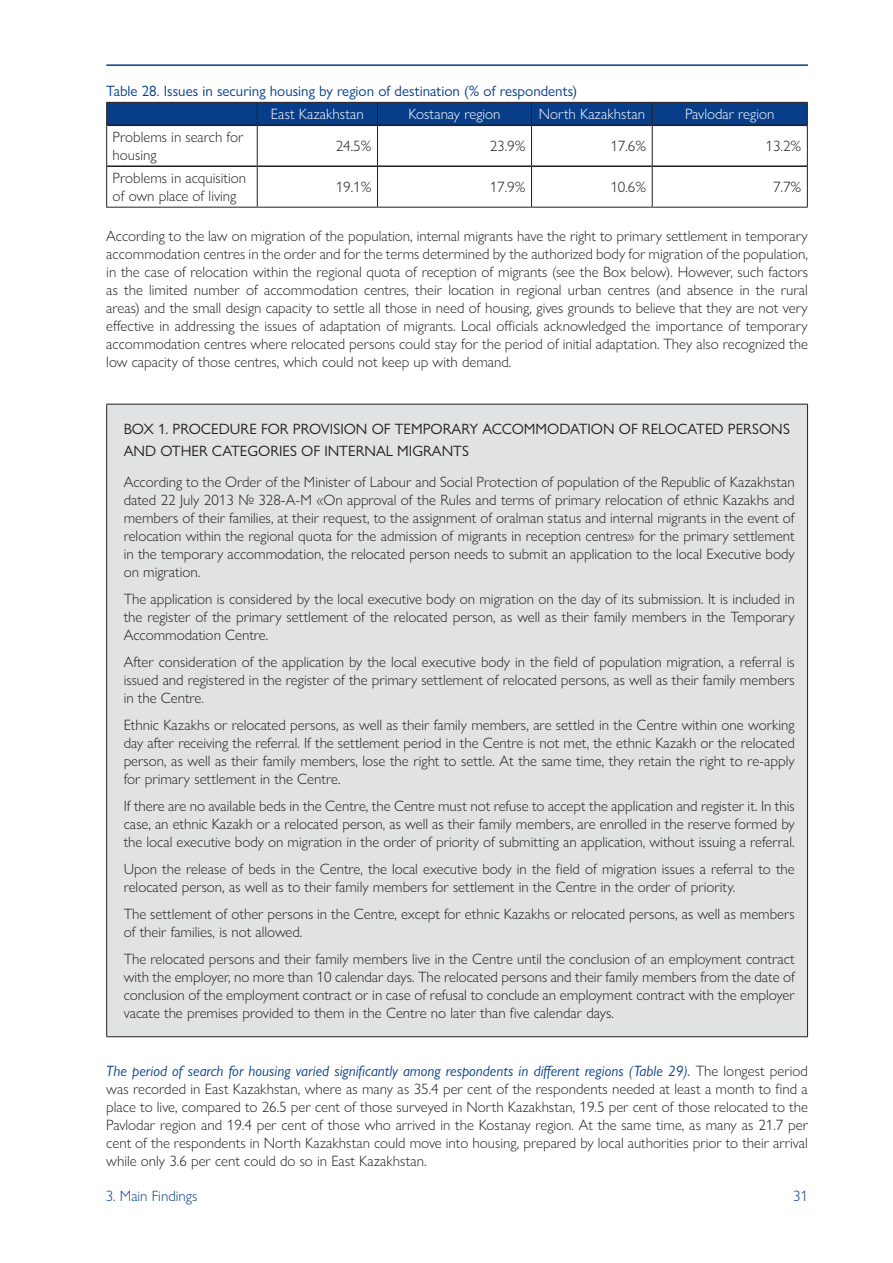
<style>
.page{position:relative;width:893px;height:1263px;background:#fff}
.page>*{position:absolute;margin:0;border:0;box-sizing:border-box;transform-origin:0 0}
.t1{font:300 15px/18px "Gill Sans Nova";color:#231f20;text-align:justify}
.t2{font:15px/21.6px "Gill Sans Nova";color:#231f20}
.t3{font:15px "Gill Sans Nova";color:#083e89}
.t4{font:300 15px "Gill Sans Nova";color:#fff}
.t5{font:300 15px "Gill Sans Nova";color:#083e89}
.s1{font-weight:400;font-style:italic;color:#083e89}
</style>
<div class="page">
<hr style="left:106px;top:64px;width:702px;height:2px;background:#083e89">
<hr style="left:107px;top:125px;width:150px;height:1px;background:#231f20">
<hr style="left:258px;top:125px;width:119px;height:1px;background:#231f20">
<hr style="left:378px;top:125px;width:153px;height:1px;background:#231f20">
<hr style="left:532px;top:125px;width:120px;height:1px;background:#231f20">
<hr style="left:653px;top:125px;width:154px;height:1px;background:#231f20">
<hr style="left:107px;top:165px;width:150px;height:2px;background:#231f20">
<hr style="left:258px;top:165px;width:119px;height:2px;background:#231f20">
<hr style="left:378px;top:165px;width:153px;height:2px;background:#231f20">
<hr style="left:532px;top:165px;width:120px;height:2px;background:#231f20">
<hr style="left:653px;top:165px;width:154px;height:2px;background:#231f20">
<svg style="left:106px;top:102px;width:702px;height:23px;background:#0a3c82"></svg>
<hr style="left:106px;top:125px;width:1px;height:41px;background:#231f20">
<hr style="left:257px;top:125px;width:1px;height:41px;background:#231f20">
<hr style="left:377px;top:125px;width:1px;height:41px;background:#231f20">
<hr style="left:531px;top:125px;width:1px;height:41px;background:#231f20">
<hr style="left:652px;top:125px;width:1px;height:41px;background:#231f20">
<hr style="left:807px;top:125px;width:1px;height:41px;background:#231f20">
<hr style="left:106px;top:166px;width:1px;height:41px;background:#231f20">
<hr style="left:257px;top:166px;width:1px;height:41px;background:#231f20">
<hr style="left:377px;top:166px;width:1px;height:41px;background:#231f20">
<hr style="left:531px;top:166px;width:1px;height:41px;background:#231f20">
<hr style="left:652px;top:166px;width:1px;height:41px;background:#231f20">
<hr style="left:807px;top:166px;width:1px;height:41px;background:#231f20">
<hr style="left:106px;top:207px;width:151px;height:1px;background:#231f20">
<hr style="left:257px;top:207px;width:120px;height:1px;background:#231f20">
<hr style="left:377px;top:207px;width:154px;height:1px;background:#231f20">
<hr style="left:531px;top:207px;width:121px;height:1px;background:#231f20">
<hr style="left:652px;top:207px;width:156px;height:1px;background:#231f20">
<div style="left:107px;top:404px;width:700px;height:633px;background:#e1e2e4"></div>
<hr style="left:106px;top:404px;width:1px;height:632px;background:#231f20">
<hr style="left:106px;top:404px;width:702px;height:1px;background:#231f20">
<hr style="left:807px;top:404px;width:1px;height:632px;background:#231f20">
<hr style="left:106px;top:1036px;width:702px;height:1px;background:#231f20">
<p class="t3" style="left:106px;top:82px;width:472px">Table 28. Issues in securing housing by region of destination (% of respondents)</p>
<p class="t4" style="left:271px;top:105px;width:94px">East Kazakhstan</p>
<p class="t4" style="left:408px;top:105px;width:94px">Kostanay region</p>
<p class="t4" style="left:539px;top:105px;width:108px">North Kazakhstan</p>
<p class="t4" style="left:685px;top:105px;width:91px">Pavlodar region</p>
<p class="t1" style="left:113px;top:128px;width:132px">Problems in search for housing</p>
<p class="t1" style="left:336px;top:137px;width:37px">24.5%</p>
<p class="t1" style="left:490px;top:137px;width:37px">23.9%</p>
<p class="t1" style="left:610px;top:137px;width:37px">17.6%</p>
<p class="t1" style="left:765px;top:137px;width:37px">13.2%</p>
<p class="t1" style="left:113px;top:169px;width:135px">Problems in acquisition of own place of living</p>
<p class="t1" style="left:336px;top:178px;width:37px">19.1%</p>
<p class="t1" style="left:490px;top:178px;width:37px">17.9%</p>
<p class="t1" style="left:610px;top:178px;width:37px">10.6%</p>
<p class="t1" style="left:773px;top:178px;width:30px">7.7%</p>
<p class="t1" style="left:106px;top:227px;width:703px">According to the law on migration of the population, internal migrants have the right to primary settlement in temporary accommodation centres in the order and for the terms determined by the authorized body for migration of the population, in the case of relocation within the regional quota of reception of migrants (see the Box below). However, such factors as the limited number of accommodation centres, their location in regional urban centres (and absence in the rural areas) and the small design capacity to settle all those in need of housing, gives grounds to believe that they are not very effective in addressing the issues of adaptation of migrants. Local officials acknowledged the importance of temporary accommodation centres where relocated persons could stay for the period of initial adaptation. They also recognized the low capacity of those centres, which could not keep up with demand.</p>
<p class="t2" style="left:124px;top:418px;width:668px">BOX 1. PROCEDURE FOR PROVISION OF TEMPORARY ACCOMMODATION OF RELOCATED PERSONS<br>AND OTHER CATEGORIES OF INTERNAL MIGRANTS</p>
<p class="t1" style="left:124px;top:472px;width:673px">According to the Order of the Minister of Labour and Social Protection of population of the Republic of Kazakhstan dated 22 July 2013 № 328-A-M «On approval of the Rules and terms of primary relocation of ethnic Kazakhs and members of their families, at their request, to the assignment of oralman status and internal migrants in the event of relocation within the regional quota for the admission of migrants in reception centres» for the primary settlement in the temporary accommodation, the relocated person needs to submit an application to the local Executive body on migration.</p>
<p class="t1" style="left:124px;top:589px;width:673px">The application is considered by the local executive body on migration on the day of its submission. It is included in the register of the primary settlement of the relocated person, as well as their family members in the Temporary Accommodation Centre.</p>
<p class="t1" style="left:124px;top:652px;width:673px">After consideration of the application by the local executive body in the field of population migration, a referral is issued and registered in the register of the primary settlement of relocated persons, as well as their family members in the Centre.</p>
<p class="t1" style="left:124px;top:715px;width:673px">Ethnic Kazakhs or relocated persons, as well as their family members, are settled in the Centre within one working day after receiving the referral. If the settlement period in the Centre is not met, the ethnic Kazakh or the relocated person, as well as their family members, lose the right to settle. At the same time, they retain the right to re-apply for primary settlement in the Centre.</p>
<p class="t1" style="left:124px;top:796px;width:673px">If there are no available beds in the Centre, the Centre must not refuse to accept the application and register it. In this case, an ethnic Kazakh or a relocated person, as well as their family members, are enrolled in the reserve formed by the local executive body on migration in the order of priority of submitting an application, without issuing a referral.</p>
<p class="t1" style="left:124px;top:859px;width:673px">Upon the release of beds in the Centre, the local executive body in the field of migration issues a referral to the relocated person, as well as to their family members for settlement in the Centre in the order of priority.</p>
<p class="t1" style="left:124px;top:904px;width:673px">The settlement of other persons in the Centre, except for ethnic Kazakhs or relocated persons, as well as members of their families, is not allowed.</p>
<p class="t1" style="left:124px;top:949px;width:673px">The relocated persons and their family members live in the Centre until the conclusion of an employment contract with the employer, no more than 10 calendar days. The relocated persons and their family members from the date of conclusion of the employment contract or in case of refusal to conclude an employment contract with the employer vacate the premises provided to them in the Centre no later than five calendar days.</p>
<p class="t1" style="left:106px;top:1062px;width:703px"><span class="s1">The period of search for housing varied significantly among respondents in different regions (Table 29).</span> The longest period was recorded in East Kazakhstan, where as many as 35.4 per cent of the respondents needed at least a month to find a place to live, compared to 26.5 per cent of those surveyed in North Kazakhstan, 19.5 per cent of those relocated to the Pavlodar region and 19.4 per cent of those who arrived in the Kostanay region. At the same time, as many as 21.7 per cent of the respondents in North Kazakhstan could move into housing, prepared by local authorities prior to their arrival while only 3.6 per cent could do so in East Kazakhstan.</p>
<p class="t5" style="left:106px;top:1186px;width:93px">3. Main Findings</p>
<p class="t5" style="left:793px;top:1186px;width:16px">31</p>
</div>
